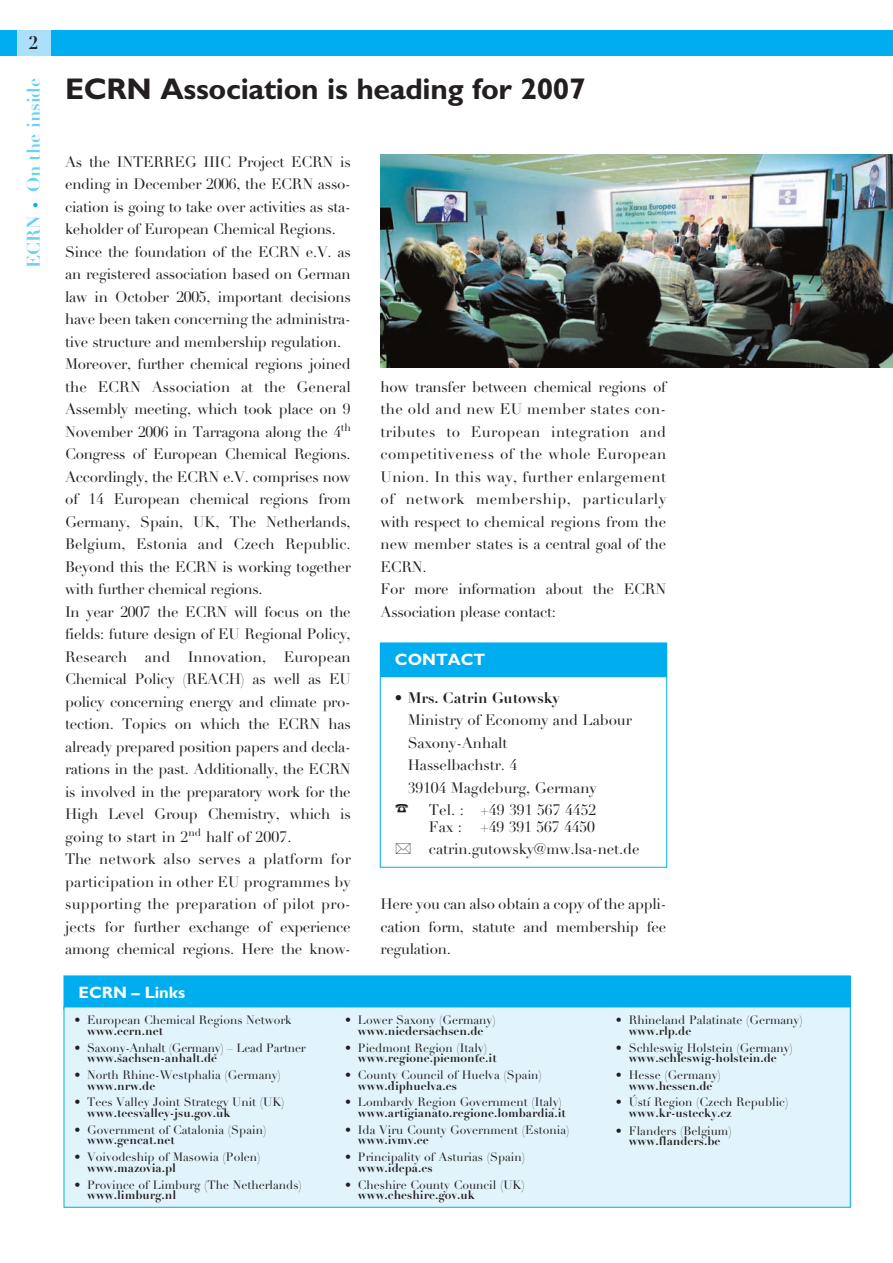
<style>
.page{position:relative;width:893px;height:1263px;background:#fff}
.page>*{position:absolute;margin:0;border:0;box-sizing:border-box;transform-origin:0 0}
.t1{font:700 30px "Gill Sans";letter-spacing:-.01em;color:#231f20}
.t2{font:700 18px "Didot LH";color:#6bcff6}
.t3{font:700 18px "Didot LH";color:#231f20}
.t4{font:700 16.5px "Gill Sans";color:#fff}
.t5{font:15px/22.5px "Didot LH";letter-spacing:-.02em;color:#231f20}
.t6{font:15px/22.5px "Didot LH";letter-spacing:.005em;color:#231f20}
.t7{font:700 15px "Didot LH";letter-spacing:-.005em;color:#231f20}
.t8{font:15px "Didot LH";color:#231f20}
.t9{font:12px "Didot LH";color:#231f20}
.t10{font:700 12px "Didot LH";color:#231f20}
.s1{font-size:12px;color:#00aeef}
</style>
<div class="page">
<div style="left:0;top:30px;width:892px;height:25px;background:#00aeef"></div>
<div style="left:17px;top:30px;width:33px;height:25px;background:#aae0f9"></div>
<img style="left:380px;top:154px;width:512px;height:213px">
<div style="left:64px;top:976px;width:786px;height:33px;background:#00aeef"></div>
<div style="left:64px;top:1007px;width:786px;height:200px;background:#e1f4fc"></div>
<div style="left:64px;top:1007px;width:786px;height:201px;border:1px solid #00aeef"></div>
<div style="left:380px;top:643px;width:286px;height:33px;background:#00aeef"></div>
<div style="left:380px;top:676px;width:287px;height:192px;border:1px solid #00aeef"></div>
<p class="t3" style="left:29px;top:36px;width:12px">2</p>
<p class="t2" style="left:27px;top:268px;width:192px;rotate:-90deg">ECRN <span class="s1">•</span> On the inside</p>
<h1 class="t1" style="left:65px;top:78px;width:522px">ECRN Association is heading for 2007</h1>
<p class="t5" style="left:65px;top:152px;width:287px">As the INTERREG IIIC Project ECRN is ending in December 2006, the ECRN asso&shy;ciation is going to take over activities as sta&shy;keholder of European Chemical Regions.<br>Since the foundation of the ECRN e.V. as an registered association based on German law in October 2005, important decisions have been taken concerning the administra&shy;tive structure and membership regulation.<br>Moreover, further chemical regions joined the ECRN Association at the General Assembly meeting, which took place on 9<br>November 2006 in Tarragona along the 4<sup>th </sup>Congress of European Chemical Regions.<br>Accordingly, the ECRN e.V. comprises now of 14 European chemical regions from Germany, Spain, UK, The Netherlands, Belgium, Estonia and Czech Republic.<br>Beyond this the ECRN is working together with further chemical regions.<br>In year 2007 the ECRN will focus on the fields: future design of EU Regional Policy, Research and Innovation, European Chemical Policy (REACH) as well as EU policy concerning energy and climate pro&shy;tection. Topics on which the ECRN has already prepared position papers and decla&shy;rations in the past. Additionally, the ECRN is involved in the preparatory work for the High Level Group Chemistry, which is going to start in 2<sup>nd</sup> half of 2007.<br>The network also serves a platform for participation in other EU programmes by supporting the preparation of pilot pro&shy;jects for further exchange of experience among chemical regions. Here the know-</p>
<p class="t6" style="left:380px;top:377px;width:287px">how transfer between chemical regions of the old and new EU member states con&shy;tributes to European integration and competitiveness of the whole European Union. In this way, further enlargement of network membership, particularly with respect to chemical regions from the new member states is a central goal of the ECRN.<br>For more information about the ECRN Association please contact:</p>
<p class="t4" style="left:395px;top:653px;width:92px">CONTACT</p>
<p class="t7" style="left:395px;top:692px;width:166px">• Mrs. Catrin Gutowsky</p>
<p class="t5" style="left:407px;top:710px;width:226px">Ministry of Economy and Labour</p>
<p class="t5" style="left:407px;top:733px;width:101px">Saxony-Anhalt</p>
<p class="t5" style="left:407px;top:755px;width:111px">Hasselbachstr. 4</p>
<p class="t5" style="left:407px;top:778px;width:190px">39104 Magdeburg, Germany</p>
<p class="t8" style="left:395px;top:804px;width:203px">☎ Tel. : +49 391 567 4452</p>
<p class="t5" style="left:429px;top:817px;width:212px">Fax : +49 391 567 4450 catrin.gutowsky@mw.lsa-net.de</p>
<p class="t5" style="left:380px;top:894px;width:287px;text-align:justify">Here you can also obtain a copy of the appli&shy;cation form, statute and membership fee regulation.</p>
<p class="t4" style="left:79px;top:986px;width:108px">ECRN – Links</p>
<p class="t9" style="left:74px;top:1015px;width:219px">• European Chemical Regions Network</p>
<p class="t10" style="left:87px;top:1026px;width:77px">www.ecrn.net</p>
<p class="t9" style="left:74px;top:1043px;width:233px">• Saxony-Anhalt (Germany) – Lead Partner</p>
<p class="t10" style="left:87px;top:1054px;width:132px">www.sachsen-anhalt.de</p>
<p class="t9" style="left:74px;top:1070px;width:208px">• North Rhine-Westphalia (Germany)</p>
<p class="t10" style="left:87px;top:1081px;width:70px">www.nrw.de</p>
<p class="t9" style="left:74px;top:1097px;width:212px">• Tees Valley Joint Strategy Unit (UK)</p>
<p class="t10" style="left:87px;top:1108px;width:145px">www.teesvalley-jsu.gov.uk</p>
<p class="t9" style="left:74px;top:1125px;width:193px">• Government of Catalonia (Spain)</p>
<p class="t10" style="left:87px;top:1136px;width:89px">www.gencat.net</p>
<p class="t9" style="left:74px;top:1152px;width:188px">• Voivodeship of Masowia (Polen)</p>
<p class="t10" style="left:87px;top:1163px;width:90px">www.mazovia.pl</p>
<p class="t9" style="left:74px;top:1179px;width:229px">• Province of Limburg (The Netherlands)</p>
<p class="t10" style="left:87px;top:1190px;width:91px">www.limburg.nl</p>
<p class="t9" style="left:345px;top:1015px;width:152px">• Lower Saxony (Germany)</p>
<p class="t10" style="left:358px;top:1026px;width:127px">www.niedersachsen.de</p>
<p class="t9" style="left:345px;top:1043px;width:143px">• Piedmont Region (Italy)</p>
<p class="t10" style="left:358px;top:1054px;width:140px">www.regione.piemonte.it</p>
<p class="t9" style="left:345px;top:1070px;width:198px">• County Council of Huelva (Spain)</p>
<p class="t10" style="left:358px;top:1081px;width:100px">www.diphuelva.es</p>
<p class="t9" style="left:345px;top:1097px;width:218px">• Lombardy Region Government (Italy)</p>
<p class="t10" style="left:358px;top:1108px;width:210px">www.artigianato.regione.lombardia.it</p>
<p class="t9" style="left:345px;top:1125px;width:226px">• Ida Viru County Government (Estonia)</p>
<p class="t10" style="left:358px;top:1136px;width:72px">www.ivmv.ee</p>
<p class="t9" style="left:345px;top:1152px;width:181px">• Principality of Asturias (Spain)</p>
<p class="t10" style="left:358px;top:1163px;width:76px">www.idepa.es</p>
<p class="t9" style="left:345px;top:1179px;width:181px">• Cheshire County Council (UK)</p>
<p class="t10" style="left:358px;top:1190px;width:118px">www.cheshire.gov.uk</p>
<p class="t9" style="left:616px;top:1015px;width:188px">• Rhineland Palatinate (Germany)</p>
<p class="t10" style="left:628px;top:1026px;width:64px">www.rlp.de</p>
<p class="t9" style="left:616px;top:1043px;width:178px">• Schleswig Holstein (Germany)</p>
<p class="t10" style="left:628px;top:1054px;width:150px">www.schleswig-holstein.de</p>
<p class="t9" style="left:616px;top:1070px;width:106px">• Hesse (Germany)</p>
<p class="t10" style="left:628px;top:1081px;width:85px">www.hessen.de</p>
<p class="t9" style="left:616px;top:1097px;width:174px">• Ústí Region (Czech Republic)</p>
<p class="t10" style="left:628px;top:1108px;width:105px">www.kr-ustecky.cz</p>
<p class="t9" style="left:616px;top:1126px;width:117px">• Flanders (Belgium)</p>
<p class="t10" style="left:628px;top:1137px;width:93px">www.flanders.be</p>
</div>
